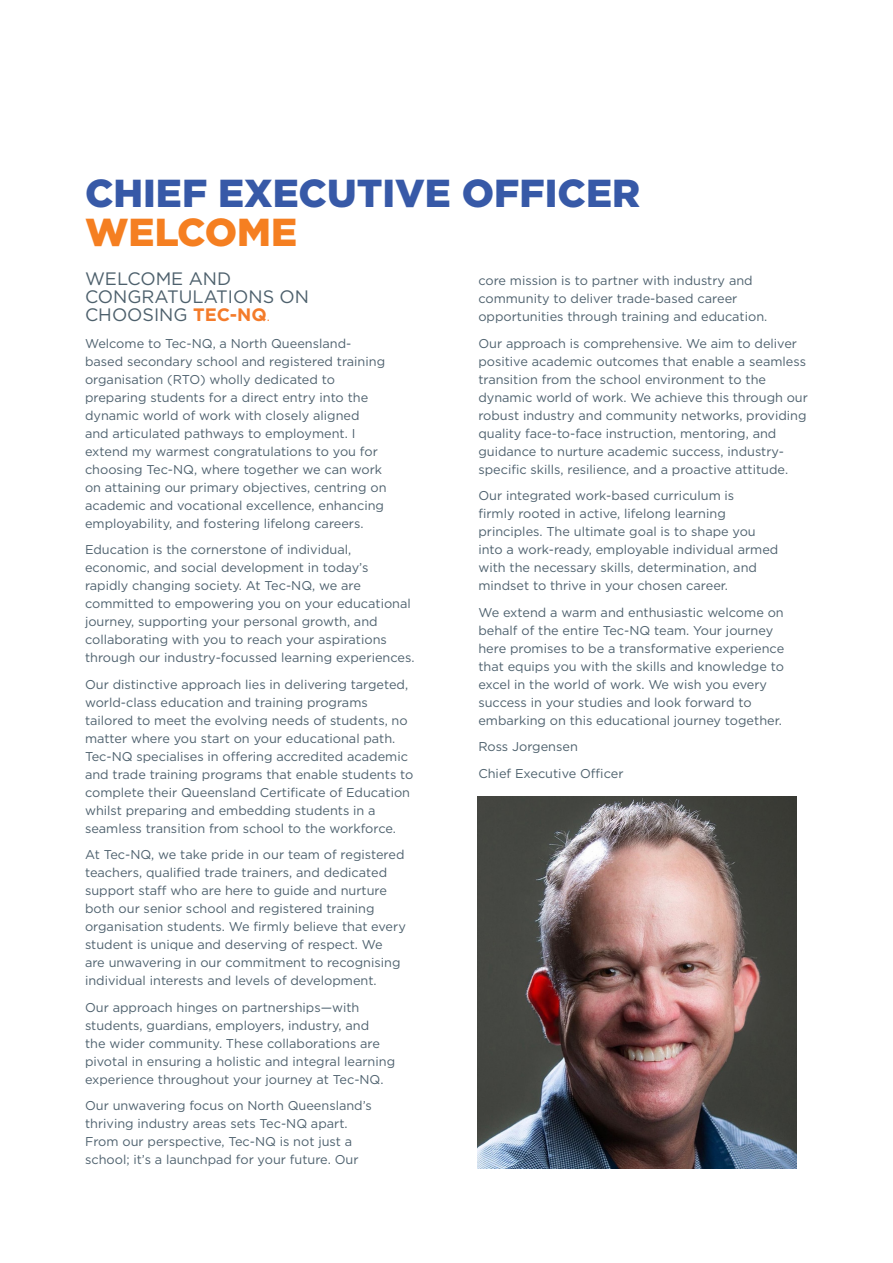
<style>
.page{position:relative;width:893px;height:1263px;background:#fff}
.page>*{position:absolute;margin:0;border:0;box-sizing:border-box;transform-origin:0 0}
.Heading_1{font:900 39px/39px "Gotham";color:#3759a7}
.Body_Copy{font:18px/18px "Gotham";color:#4d606c}
.Body_Copy-2{font:12.75px/18px "Gotham";color:#4e616e}
.Body_Copy-3{font:12.75px "Gotham";color:#4d606c}
.s1{color:#f57f21}
.s2{font-weight:700;color:#f47b2a}
.s3{font-size:12.75px;color:#f47b2a}
</style>
<div class="page">
<img style="left:478px;top:796px;width:318px;height:373px">
<p class="Heading_1" style="left:85px;top:173px;width:557px">CHIEF EXECUTIVE OFFICER<br><span class="s1">WELCOME</span></p>
<p class="Body_Copy" style="left:85px;top:269px;width:226px">WELCOME AND<br>CONGRATULATIONS ON<br>CHOOSING <span class="s2">TEC-NQ</span><span class="s3">.</span></p>
<p class="Body_Copy-2" style="left:85px;top:334px;width:303px">Welcome to Tec-NQ, a North Queensland&shy;based secondary school and registered training organisation (RTO) wholly dedicated to preparing students for a direct entry into the dynamic world of work with closely aligned<br>and articulated pathways to employment. I extend my warmest congratulations to you for choosing Tec-NQ, where together we can work on attaining our primary objectives, centring on academic and vocational excellence, enhancing employability, and fostering lifelong careers.</p>
<p class="Body_Copy-2" style="left:85px;top:540px;width:331px">Education is the cornerstone of individual, economic, and social development in today’s rapidly changing society. At Tec-NQ, we are committed to empowering you on your educational journey, supporting your personal growth, and collaborating with you to reach your aspirations through our industry-focussed learning experiences.</p>
<p class="Body_Copy-2" style="left:85px;top:675px;width:330px">Our distinctive approach lies in delivering targeted, world-class education and training programs tailored to meet the evolving needs of students, no matter where you start on your educational path.<br>Tec-NQ specialises in offering accredited academic and trade training programs that enable students to complete their Queensland Certificate of Education whilst preparing and embedding students in a seamless transition from school to the workforce.</p>
<p class="Body_Copy-2" style="left:85px;top:845px;width:322px">At Tec-NQ, we take pride in our team of registered teachers, qualified trade trainers, and dedicated support staff who are here to guide and nurture both our senior school and registered training organisation students. We firmly believe that every student is unique and deserving of respect. We<br>are unwavering in our commitment to recognising individual interests and levels of development.</p>
<p class="Body_Copy-2" style="left:85px;top:998px;width:312px">Our approach hinges on partnerships—with students, guardians, employers, industry, and<br>the wider community. These collaborations are pivotal in ensuring a holistic and integral learning experience throughout your journey at Tec-NQ.</p>
<p class="Body_Copy-2" style="left:85px;top:1096px;width:288px">Our unwavering focus on North Queensland’s thriving industry areas sets Tec-NQ apart.<br>From our perspective, Tec-NQ is not just a school; it’s a launchpad for your future. Our</p>
<p class="Body_Copy-2" style="left:478px;top:271px;width:290px">core mission is to partner with industry and community to deliver trade-based career opportunities through training and education.</p>
<p class="Body_Copy-2" style="left:478px;top:334px;width:331px">Our approach is comprehensive. We aim to deliver positive academic outcomes that enable a seamless transition from the school environment to the dynamic world of work. We achieve this through our robust industry and community networks, providing quality face-to-face instruction, mentoring, and guidance to nurture academic success, industry&shy;specific skills, resilience, and a proactive attitude.</p>
<p class="Body_Copy-2" style="left:478px;top:486px;width:301px">Our integrated work-based curriculum is<br>firmly rooted in active, lifelong learning principles. The ultimate goal is to shape you into a work-ready, employable individual armed with the necessary skills, determination, and mindset to thrive in your chosen career.</p>
<p class="Body_Copy-2" style="left:478px;top:603px;width:307px">We extend a warm and enthusiastic welcome on behalf of the entire Tec-NQ team. Your journey here promises to be a transformative experience that equips you with the skills and knowledge to excel in the world of work. We wish you every success in your studies and look forward to embarking on this educational journey together.</p>
<p class="Body_Copy-3" style="left:478px;top:738px;width:101px">Ross Jorgensen</p>
<p class="Body_Copy-3" style="left:478px;top:765px;width:147px">Chief Executive Officer</p>
</div>
